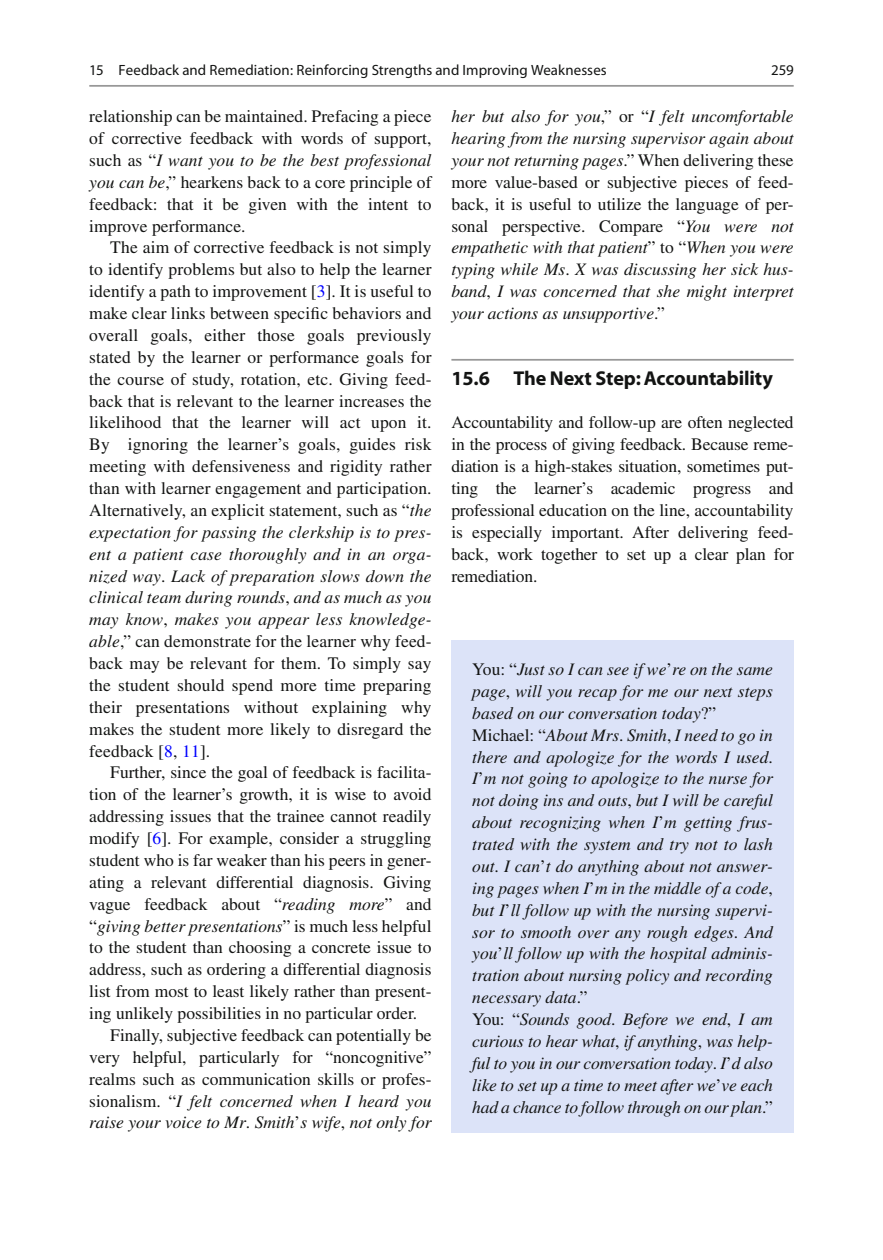
<style>
.page{position:relative;width:883px;height:1260px;background:#fff}
.page>*{position:absolute;margin:0;border:0;box-sizing:border-box;transform-origin:0 0}
.t1{font:700 20.12px "Myriad";letter-spacing:-.005em;color:#131413}
.t2{font:17.5px/21.9px "Times";color:#131413;text-align:justify}
.t3{font:italic 17.5px/21.9px "Times";color:#131413;text-align:justify}
.t4{font:14.88px "Myriad";letter-spacing:.005em;color:#131413}
.s1{font-style:italic}
.s2{color:#00f}
.s3{font-style:normal}
</style>
<div class="page">
<hr style="left:451px;top:359px;width:343px;height:2px;background:#989898">
<div style="left:451px;top:640px;width:343px;height:493px;background:#dce3f8"></div>
<hr style="left:89px;top:85px;width:705px;height:2px;background:#989898">
<p class="t4" style="left:89px;top:64px;width:519px">15 Feedback and Remediation: Reinforcing Strengths and Improving Weaknesses</p>
<p class="t4" style="left:771px;top:64px;width:24px">259</p>
<p class="t2" style="left:89px;top:107px;width:344px">relationship can be maintained. Prefacing a piece of corrective feedback with words of support, such as “ <span class="s1">I want you to be the best professional you can be</span> ,” hearkens back to a core principle of feedback: that it be given with the intent to improve performance.</p>
<p class="t2" style="left:89px;top:238px;width:344px;text-indent:21px">The aim of corrective feedback is not simply to identify problems but also to help the learner identify a path to improvement [ <span class="s2">3</span> ]. It is useful to make clear links between specific behaviors and overall goals, either those goals previously stated by the learner or performance goals for the course of study, rotation, etc. Giving feed&shy;back that is relevant to the learner increases the likelihood that the learner will act upon it.<br>By ignoring the learner’s goals, guides risk meeting with defensiveness and rigidity rather than with learner engagement and participation.<br>Alternatively, an explicit statement, such as “ <span class="s1">the expectation for passing the clerkship is to pres&shy;ent a patient case thoroughly and in an orga&shy;nized way</span> . <span class="s1">Lack of preparation slows down the clinical team during rounds</span> , <span class="s1">and as much as you may know</span> , <span class="s1">makes you appear less knowledge&shy;able</span> ,” can demonstrate for the learner why feed&shy;back may be relevant for them. To simply say the student should spend more time preparing their presentations without explaining why makes the student more likely to disregard the feedback [ <span class="s2">8</span> , <span class="s2">11</span> ].</p>
<p class="t2" style="left:110px;top:763px;width:323px">Further, since the goal of feedback is facilita-</p>
<p class="t2" style="left:89px;top:785px;width:344px">tion of the learner’s growth, it is wise to avoid</p>
<p class="t2" style="left:89px;top:807px;width:344px">addressing issues that the trainee cannot readily</p>
<p class="t2" style="left:89px;top:829px;width:344px">modify [ <span class="s2">6</span> ]. For example, consider a struggling</p>
<p class="t2" style="left:89px;top:851px;width:344px">student who is far weaker than his peers in gener-</p>
<p class="t2" style="left:89px;top:873px;width:344px">ating a relevant differential diagnosis. Giving</p>
<p class="t2" style="left:89px;top:895px;width:344px">vague feedback about “ <span class="s1">reading more</span> ” and</p>
<p class="t3" style="left:89px;top:916px;width:344px"><span class="s3">“</span> giving better presentations <span class="s3">” is much less helpful</span></p>
<p class="t2" style="left:89px;top:938px;width:344px">to the student than choosing a concrete issue to</p>
<p class="t2" style="left:89px;top:960px;width:344px">address, such as ordering a differential diagnosis</p>
<p class="t2" style="left:89px;top:982px;width:344px">list from most to least likely rather than present-</p>
<p class="t2" style="left:89px;top:1004px;width:329px">ing unlikely possibilities in no particular order.</p>
<p class="t2" style="left:110px;top:1026px;width:323px">Finally, subjective feedback can potentially be</p>
<p class="t2" style="left:89px;top:1048px;width:344px">very helpful, particularly for “noncognitive”</p>
<p class="t2" style="left:89px;top:1070px;width:344px">realms such as communication skills or profes-</p>
<p class="t3" style="left:89px;top:1091px;width:344px"><span class="s3">sionalism. “</span> I felt concerned when I heard you</p>
<p class="t3" style="left:89px;top:1113px;width:344px">raise your voice to Mr <span class="s3">.</span> Smith <span class="s3">’</span> s wife <span class="s3">,</span> not only for</p>
<p class="t3" style="left:451px;top:107px;width:344px">her but also for you <span class="s3">,” or “</span> I felt uncomfortable hearing from the nursing supervisor again about your not returning pages <span class="s3">.” When delivering these more value-based or subjective pieces of feed&shy;back, it is useful to utilize the language of per&shy;sonal perspective. Compare “</span> You were not empathetic with that patient <span class="s3">” to “</span> When you were typing while Ms <span class="s3">.</span> X was discussing her sick hus&shy;band <span class="s3">,</span> I was concerned that she might interpret your actions as unsupportive <span class="s3">.”</span></p>
<p class="t1" style="left:451px;top:370px;width:323px">15.6 The Next Step: Accountability</p>
<p class="t2" style="left:451px;top:413px;width:344px">Accountability and follow-up are often neglected in the process of giving feedback. Because reme&shy;diation is a high-stakes situation, sometimes put&shy;ting the learner’s academic progress and professional education on the line, accountability is especially important. After delivering feed&shy;back, work together to set up a clear plan for remediation.</p>
<p class="t3" style="left:472px;top:660px;width:302px;text-align:left"><span class="s3">You: “</span> Just so I can see if we <span class="s3">’</span> re on the same page <span class="s3">,</span> will you recap for me our next steps based on our conversation today <span class="s3">?” Michael: “</span> About Mrs <span class="s3">.</span> Smith <span class="s3">,</span> I need to go in there and apologize for the words I used <span class="s3">.<br></span>I <span class="s3">’</span> m not going to apologize to the nurse for not doing ins and outs <span class="s3">,</span> but I will be careful about recognizing when I <span class="s3">’</span> m getting frus&shy;trated with the system and try not to lash out <span class="s3">.</span> I can <span class="s3">’</span> t do anything about not answer&shy;ing pages when I <span class="s3">’</span> m in the middle of a code <span class="s3">, </span>but I <span class="s3">’</span> ll follow up with the nursing supervi&shy;sor to smooth over any rough edges <span class="s3">.</span> And you <span class="s3">’</span> ll follow up with the hospital adminis&shy;tration about nursing policy and recording necessary data <span class="s3">.”<br>You: “</span> Sounds good <span class="s3">.</span> Before we end <span class="s3">,</span> I am curious to hear what <span class="s3">,</span> if anything <span class="s3">,</span> was help&shy;ful to you in our conversation today <span class="s3">.</span> I <span class="s3">’</span> d also like to set up a time to meet after we <span class="s3">’</span> ve each had a chance to follow through on our plan <span class="s3">.”</span></p>
</div>
